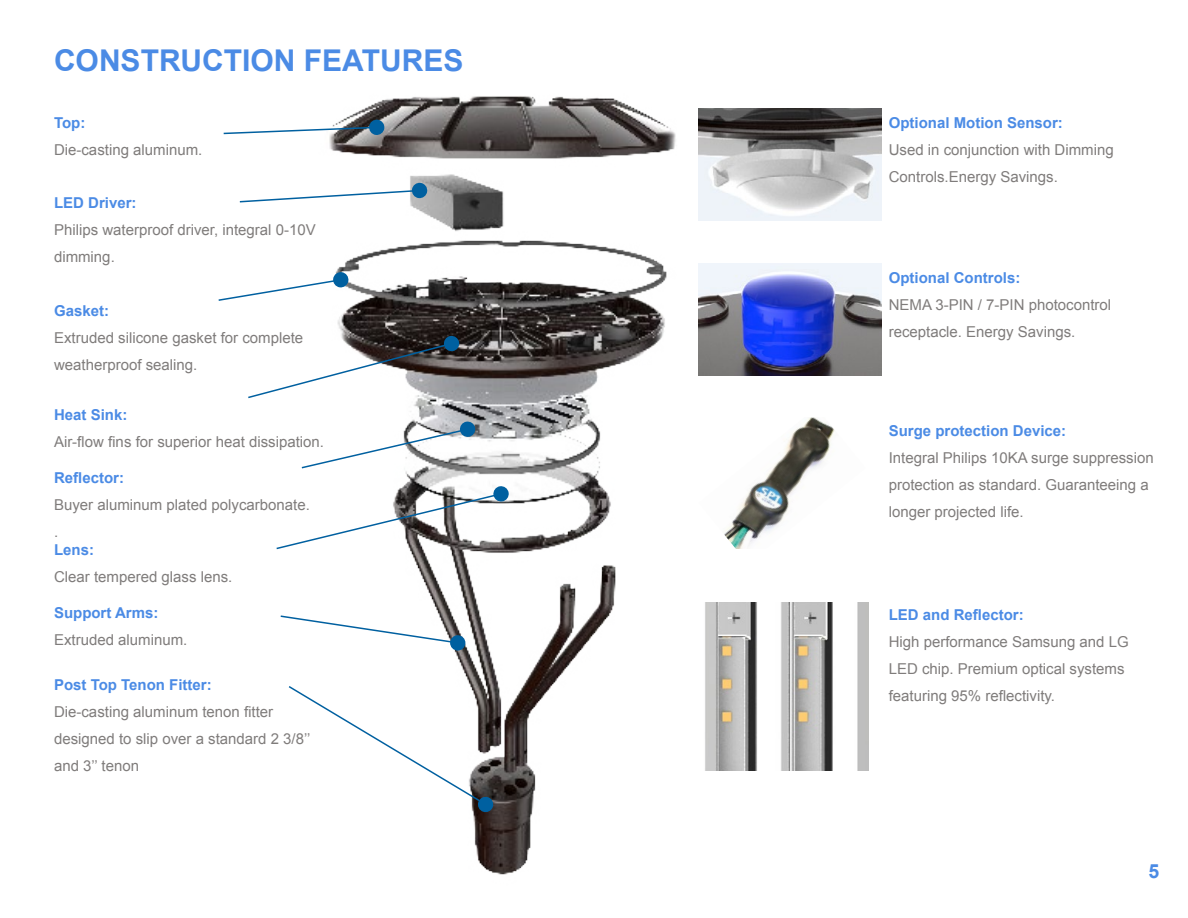
<style>
.page{position:relative;width:1188px;height:918px;background:#fff}
.page>*{position:absolute;margin:0;border:0;box-sizing:border-box;transform-origin:0 0}
.t1{font:700 30px "Arial";color:#4b8be5}
.t2{font:700 19.5px "Arial";color:#4b8be5}
.t3{font:15px/27px "Arial";color:#7f7c7b}
.t4{font:700 15px "Arial";color:#4b8be5}
</style>
<div class="page">
<img style="left:329px;top:96px;width:347px;height:779px">
<img style="left:699px;top:109px;width:182px;height:112px">
<img style="left:699px;top:263px;width:182px;height:112px">
<img style="left:724px;top:417px;width:111px;height:132px">
<img style="left:705px;top:602px;width:164px;height:168px">
<svg style="left:223px;top:119px;width:162px;height:17px"></svg>
<svg style="left:239px;top:182px;width:189px;height:21px"></svg>
<svg style="left:218px;top:272px;width:131px;height:30px"></svg>
<svg style="left:248px;top:335px;width:212px;height:64px"></svg>
<svg style="left:301px;top:421px;width:175px;height:49px"></svg>
<svg style="left:276px;top:486px;width:233px;height:64px"></svg>
<div style="left:450px;top:635px;width:15px;height:16px;background:#0060a0;border-radius:50%"></div>
<svg style="left:280px;top:614px;width:180px;height:31px"></svg>
<svg style="left:288px;top:685px;width:206px;height:128px"></svg>
<h1 class="t1" style="left:54px;top:41px;width:411px">CONSTRUCTION FEATURES</h1>
<p class="t4" style="left:54px;top:113px;width:33px">Top:</p>
<p class="t3" style="left:54px;top:136px;width:150px">Die-casting aluminum.</p>
<p class="t4" style="left:54px;top:193px;width:84px">LED Driver:</p>
<p class="t3" style="left:54px;top:217px;width:263px">Philips waterproof driver, integral 0-10V dimming.</p>
<p class="t4" style="left:54px;top:301px;width:57px">Gasket:</p>
<p class="t3" style="left:54px;top:324px;width:251px">Extruded silicone gasket for complete weatherproof sealing.</p>
<p class="t4" style="left:54px;top:405px;width:75px">Heat Sink:</p>
<p class="t3" style="left:54px;top:429px;width:272px">Air-flow fins for superior heat dissipation.</p>
<p class="t4" style="left:54px;top:468px;width:72px">Reflector:</p>
<p class="t3" style="left:54px;top:492px;width:257px">Buyer aluminum plated polycarbonate. .</p>
<p class="t4" style="left:54px;top:540px;width:42px">Lens:</p>
<p class="t3" style="left:54px;top:564px;width:180px">Clear tempered glass lens.</p>
<p class="t4" style="left:54px;top:603px;width:106px">Support Arms:</p>
<p class="t3" style="left:54px;top:627px;width:135px">Extruded aluminum.</p>
<p class="t4" style="left:54px;top:675px;width:159px">Post Top Tenon Fitter:</p>
<p class="t3" style="left:54px;top:699px;width:258px">Die-casting aluminum tenon fitter designed to slip over a standard 2 3/8’’ and 3’’ tenon</p>
<p class="t4" style="left:889px;top:113px;width:176px">Optional Motion Sensor:</p>
<p class="t3" style="left:889px;top:136px;width:227px">Used in conjunction with Dimming<br>Controls.Energy Savings.</p>
<p class="t4" style="left:889px;top:268px;width:133px">Optional Controls:</p>
<p class="t3" style="left:889px;top:292px;width:224px">NEMA 3-PIN / 7-PIN photocontrol receptacle. Energy Savings.</p>
<p class="t4" style="left:889px;top:421px;width:179px">Surge protection Device:</p>
<p class="t3" style="left:889px;top:445px;width:267px">Integral Philips 10KA surge suppression protection as standard. Guaranteeing a longer projected life.</p>
<p class="t4" style="left:889px;top:605px;width:137px">LED and Reflector:</p>
<p class="t3" style="left:889px;top:628px;width:242px">High performance Samsung and LG<br>LED chip. Premium optical systems featuring 95% reflectivity.</p>
<h2 class="t2" style="left:1149px;top:859px;width:12px">5</h2>
</div>
